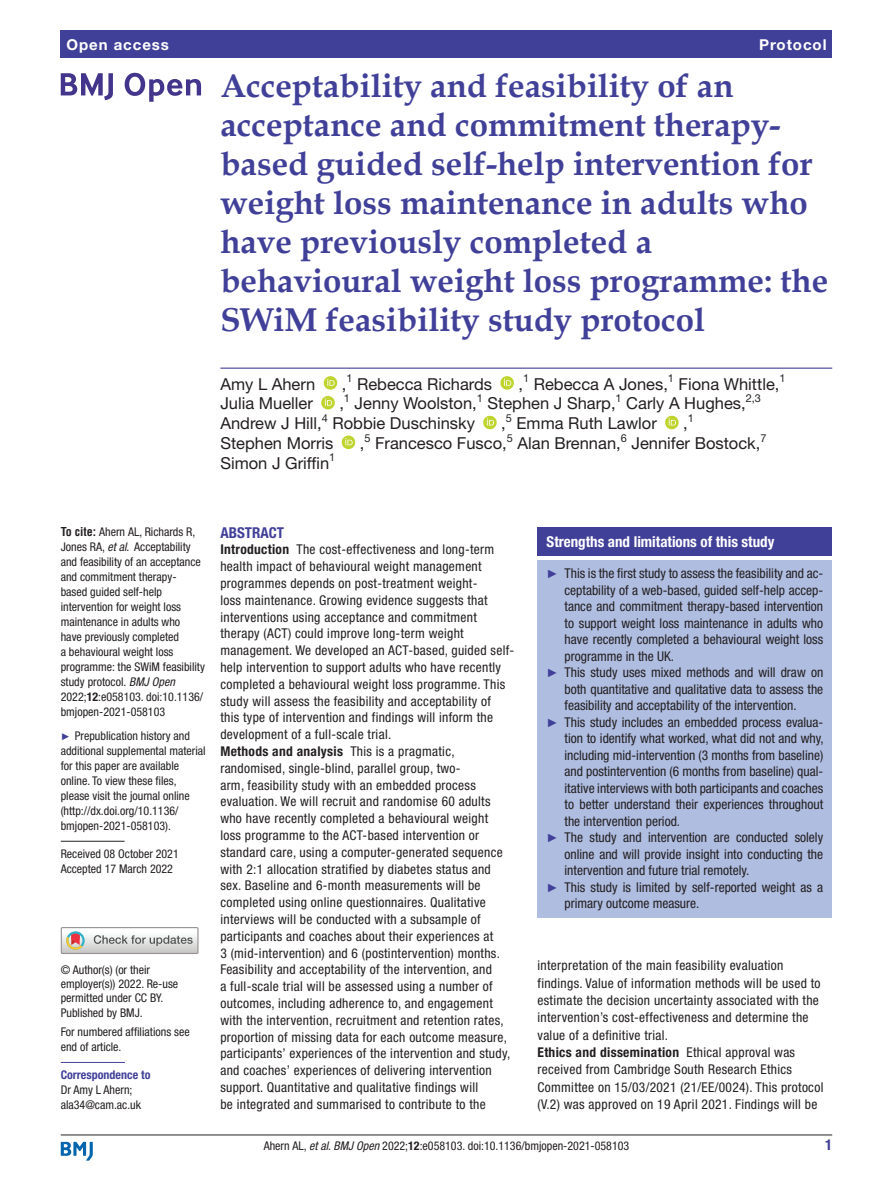
<style>
.page{position:relative;width:893px;height:1191px;background:#fff}
.page>*{position:absolute;margin:0;border:0;box-sizing:border-box;transform-origin:0 0}
.t1{font:700 33px/39px "Book Antiqua";color:#414099}
.t2{font:16.5px "Helvetica Neue LT Std";color:#231f20}
.t3{font:700 condensed 15px "Helvetica Neue LT Std";color:#fff}
.t4{font:700 15px "Helvetica Neue LT Std";letter-spacing:.065em;color:#fff}
.t5{font:700 condensed 15px "Helvetica Neue LT Std";color:#414099}
.t6{font:condensed 13.5px/16.8px "Helvetica Neue LT Std";letter-spacing:.02em;color:#231f20}
.t7{font:condensed 13.5px "Helvetica Neue LT Std";color:#231f20}
.t8{font:condensed 12px/15px "Helvetica Neue LT Std";color:#231f20}
.t9{font:700 condensed 12px "Helvetica Neue LT Std";color:#414099}
.t10{font:10.95px "Helvetica Neue LT Std";color:#231f20}
.s1{font-family:"Helvetica LT Std";font-weight:700}
.s2{font-style:italic}
.s3{font-weight:700}
.s4{font-family:"Arial";font-stretch:normal;font-size:9.75px;color:#414099}
.s5{font-family:"Arial";font-stretch:normal;font-size:12px;color:#414099}
</style>
<div class="page">
<hr style="left:61px;top:1134px;width:771px;height:1px;background:#231f20">
<svg style="left:61px;top:1141px;width:32px;height:19px"></svg>
<div style="left:61px;top:31px;width:771px;height:27px;background:#414099"></div>
<hr style="left:220px;top:367px;width:612px;height:2px;background:#414099">
<svg style="left:324px;top:376px;width:13px;height:14px"></svg>
<svg style="left:500px;top:376px;width:14px;height:14px"></svg>
<svg style="left:321px;top:396px;width:14px;height:13px"></svg>
<svg style="left:483px;top:416px;width:14px;height:13px"></svg>
<svg style="left:665px;top:416px;width:14px;height:13px"></svg>
<svg style="left:342px;top:435px;width:13px;height:14px"></svg>
<hr style="left:61px;top:841px;width:64px;height:1px;background:#231f20">
<hr style="left:61px;top:1062px;width:64px;height:1px;background:#414099">
<svg style="left:61px;top:73px;width:52px;height:27px"></svg>
<svg style="left:125px;top:73px;width:76px;height:29px"></svg>
<div style="left:61px;top:927px;width:138px;height:27px;border:1px solid #969090"></div>
<svg style="left:61px;top:927px;width:137px;height:26px"></svg>
<div style="left:538px;top:527px;width:294px;height:28px;background:#414099"></div>
<div style="left:538px;top:560px;width:294px;height:357px;background:#afbde1"></div>
<p class="t4" style="left:66px;top:35px;width:104px">Open access</p>
<p class="t4" style="left:759px;top:35px;width:69px">Protocol</p>
<p class="t1" style="left:220px;top:66px;width:609px">Acceptability and feasibility of an acceptance and commitment therapy&shy;based guided self-help intervention for weight loss maintenance in adults who have previously completed a behavioural weight loss programme: the SWiM feasibility study protocol</p>
<p class="t2" style="left:220px;top:374px;width:97px">Amy L Ahern</p>
<p class="t2" style="left:342px;top:374px;width:6px">,</p>
<p class="t10" style="left:346px;top:372px;width:8px">1</p>
<p class="t2" style="left:357px;top:374px;width:137px">Rebecca Richards</p>
<p class="t10" style="left:523px;top:372px;width:8px">1</p>
<p class="t2" style="left:534px;top:374px;width:136px">Rebecca A Jones,</p>
<p class="t10" style="left:668px;top:372px;width:8px">1</p>
<p class="t2" style="left:679px;top:374px;width:102px">Fiona Whittle,</p>
<p class="t10" style="left:779px;top:372px;width:8px">1</p>
<p class="t2" style="left:518px;top:374px;width:6px">,</p>
<p class="t10" style="left:344px;top:391px;width:8px">1</p>
<p class="t2" style="left:355px;top:394px;width:124px">Jenny Woolston,</p>
<p class="t10" style="left:477px;top:391px;width:8px">1</p>
<p class="t2" style="left:487px;top:394px;width:130px">Stephen J Sharp,</p>
<p class="t10" style="left:616px;top:391px;width:8px">1</p>
<p class="t2" style="left:626px;top:394px;width:121px">Carly A Hughes,</p>
<p class="t10" style="left:746px;top:391px;width:17px">2,3</p>
<p class="t2" style="left:220px;top:413px;width:256px">Andrew J Hill,<sup>4</sup> Robbie Duschinsky</p>
<p class="t2" style="left:501px;top:413px;width:157px">,<sup>5</sup> Emma Ruth Lawlor</p>
<p class="t2" style="left:683px;top:413px;width:12px">,<sup>1</sup></p>
<p class="t2" style="left:220px;top:433px;width:115px">Stephen Morris</p>
<p class="t2" style="left:360px;top:433px;width:6px">,</p>
<p class="t2" style="left:220px;top:394px;width:94px">Julia Mueller</p>
<p class="t2" style="left:339px;top:394px;width:6px">,</p>
<p class="t10" style="left:364px;top:431px;width:8px">5</p>
<p class="t2" style="left:375px;top:433px;width:133px">Francesco Fusco,</p>
<p class="t10" style="left:507px;top:431px;width:8px">5</p>
<p class="t2" style="left:517px;top:433px;width:105px">Alan Brennan,</p>
<p class="t10" style="left:621px;top:431px;width:8px">6</p>
<p class="t2" style="left:631px;top:433px;width:130px">Jennifer Bostock,</p>
<p class="t10" style="left:760px;top:431px;width:8px">7</p>
<p class="t2" style="left:220px;top:453px;width:110px">Simon J Griffin</p>
<p class="t10" style="left:329px;top:451px;width:8px">1</p>
<p class="t8" style="left:61px;top:523px;width:146px"><span class="s1">To cite:</span> Ahern AL, Richards R,<br>Jones RA, <span class="s2">et al</span>. Acceptability and feasibility of an acceptance and commitment therapy&shy;based guided self-help intervention for weight loss maintenance in adults who<br>have previously completed<br>a behavioural weight loss programme: the SWiM feasibility study protocol. <span class="s2">BMJ Open<br></span>2022;<span class="s3">12</span>:e058103. doi:10.1136/ bmjopen-2021-058103</p>
<p class="t8" style="left:61px;top:727px;width:146px"><span class="s4">►</span> Prepublication history and additional supplemental material for this paper are available online. To view these files, please visit the journal online (http://dx.doi.org/10.1136/ bmjopen-2021-058103).</p>
<p class="t8" style="left:61px;top:846px;width:120px">Received 08 October 2021<br>Accepted 17 March 2022</p>
<p class="t8" style="left:61px;top:962px;width:119px;line-height:14.4px">© Author(s) (or their employer(s)) 2022. Re-use permitted under CC BY.<br>Published by BMJ.</p>
<p class="t8" style="left:61px;top:1024px;width:130px">For numbered affiliations see end of article.</p>
<p class="t9" style="left:61px;top:1067px;width:91px">Correspondence to</p>
<p class="t8" style="left:61px;top:1082px;width:82px">Dr Amy L Ahern; ala34@cam.ac.uk</p>
<p class="t5" style="left:220px;top:523px;width:65px">ABSTRACT</p>
<p class="t6" style="left:220px;top:541px;width:295px"><span class="s3">Introduction</span> The cost-effectiveness and long-term health impact of behavioural weight management programmes depends on post-treatment weight-<br>loss maintenance. Growing evidence suggests that interventions using acceptance and commitment therapy (ACT) could improve long-term weight management. We developed an ACT-based, guided self&shy;help intervention to support adults who have recently completed a behavioural weight loss programme. This study will assess the feasibility and acceptability of<br>this type of intervention and findings will inform the development of a full-scale trial.<br><span class="s3">Methods and analysis</span> This is a pragmatic, randomised, single-blind, parallel group, two-<br>arm, feasibility study with an embedded process evaluation. We will recruit and randomise 60 adults who have recently completed a behavioural weight<br>loss programme to the ACT-based intervention or standard care, using a computer-generated sequence with 2:1 allocation stratified by diabetes status and sex. Baseline and 6-month measurements will be completed using online questionnaires. Qualitative interviews will be conducted with a subsample of participants and coaches about their experiences at<br>3 (mid-intervention) and 6 (postintervention) months.<br>Feasibility and acceptability of the intervention, and<br>a full-scale trial will be assessed using a number of outcomes, including adherence to, and engagement with the intervention, recruitment and retention rates, proportion of missing data for each outcome measure, participants’ experiences of the intervention and study, and coaches’ experiences of delivering intervention support. Quantitative and qualitative findings will<br>be integrated and summarised to contribute to the</p>
<p class="t3" style="left:547px;top:532px;width:229px">Strengths and limitations of this study</p>
<p class="t7" style="left:547px;top:566px;width:278px"><span class="s5">►</span> This is the first study to assess the feasibility and ac-</p>
<p class="t7" style="left:565px;top:582px;width:260px">ceptability of a web-based, guided self-help accep-</p>
<p class="t7" style="left:565px;top:599px;width:260px">tance and commitment therapy-based intervention</p>
<p class="t7" style="left:565px;top:615px;width:260px">to support weight loss maintenance in adults who</p>
<p class="t7" style="left:565px;top:632px;width:260px">have recently completed a behavioural weight loss</p>
<p class="t7" style="left:565px;top:648px;width:111px">programme in the UK.</p>
<p class="t7" style="left:547px;top:665px;width:278px"><span class="s5">►</span> This study uses mixed methods and will draw on</p>
<p class="t7" style="left:565px;top:681px;width:260px">both quantitative and qualitative data to assess the</p>
<p class="t7" style="left:565px;top:698px;width:234px">feasibility and acceptability of the intervention.</p>
<p class="t7" style="left:547px;top:714px;width:278px"><span class="s5">►</span> This study includes an embedded process evalua-</p>
<p class="t7" style="left:565px;top:731px;width:261px">tion to identify what worked, what did not and why,</p>
<p class="t7" style="left:565px;top:747px;width:260px">including mid-intervention (3 months from baseline)</p>
<p class="t7" style="left:565px;top:764px;width:260px">and postintervention (6 months from baseline) qual-</p>
<p class="t7" style="left:565px;top:780px;width:260px">itative interviews with both participants and coaches</p>
<p class="t7" style="left:565px;top:797px;width:260px">to better understand their experiences throughout</p>
<p class="t7" style="left:565px;top:813px;width:117px">the intervention period.</p>
<p class="t7" style="left:547px;top:830px;width:278px"><span class="s5">►</span> The study and intervention are conducted solely</p>
<p class="t7" style="left:565px;top:846px;width:260px">online and will provide insight into conducting the</p>
<p class="t7" style="left:565px;top:863px;width:186px">intervention and future trial remotely.</p>
<p class="t7" style="left:547px;top:879px;width:278px"><span class="s5">►</span> This study is limited by self-reported weight as a</p>
<p class="t7" style="left:565px;top:896px;width:136px">primary outcome measure.</p>
<p class="t6" style="left:538px;top:956px;width:287px;line-height:17.4px">interpretation of the main feasibility evaluation findings. Value of information methods will be used to estimate the decision uncertainty associated with the intervention’s cost-effectiveness and determine the value of a definitive trial.<br><span class="s3">Ethics and dissemination</span> Ethical approval was received from Cambridge South Research Ethics Committee on 15/03/2021 (21/EE/0024). This protocol (V.2) was approved on 19 April 2021. Findings will be</p>
<p class="t8" style="left:264px;top:1137px;width:367px">Ahern AL, <span class="s2">et al</span>. <span class="s2">BMJ Open</span> 2022;<span class="s3">12</span>:e058103. doi:10.1136/bmjopen-2021-058103</p>
<p class="t5" style="left:825px;top:1135px;width:9px">1</p>
</div>
